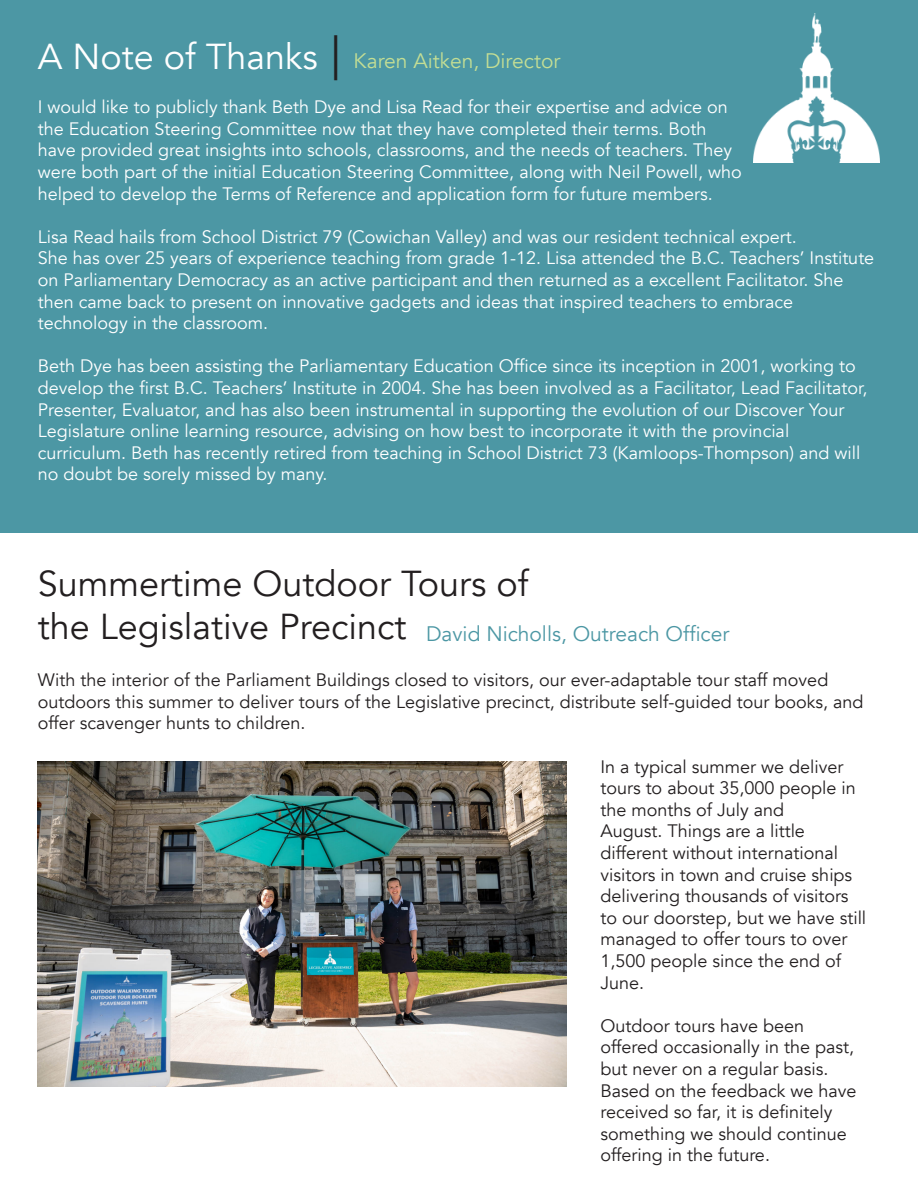
<style>
.page{position:relative;width:918px;height:1188px;background:#fff}
.page>*{position:absolute;margin:0;border:0;box-sizing:border-box;transform-origin:0 0}
.t1{font:36px "Avenir";color:#231f20}
.t2{font:36px "Avenir";color:#fff}
.t3{font:21px "Avenir";color:#4c97a4}
.t4{font:21px "Avenir";color:#c4de94}
.t5{font:18px/21.6px "Avenir";color:#fff}
.t6{font:18px/21.6px "Avenir";color:#231f20}
</style>
<div class="page">
<div style="left:0;top:0;width:918px;height:533px;background:#4c97a4"></div>
<img style="left:753px;top:14px;width:126px;height:148px">
<img style="left:38px;top:762px;width:529px;height:325px">
<svg style="left:334px;top:35px;width:3px;height:45px"></svg>
<p class="t2" style="left:38px;top:35px;width:282px">A Note of Thanks</p>
<p class="t4" style="left:354px;top:49px;width:208px">Karen Aitken, Director</p>
<p class="t5" style="left:38px;top:96px;width:706px">I would like to publicly thank Beth Dye and Lisa Read for their expertise and advice on the Education Steering Committee now that they have completed their terms. Both have provided great insights into schools, classrooms, and the needs of teachers. They were both part of the initial Education Steering Committee, along with Neil Powell, who helped to develop the Terms of Reference and application form for future members.</p>
<p class="t5" style="left:38px;top:226px;width:761px">Lisa Read hails from School District 79 (Cowichan Valley) and was our resident technical expert.</p>
<p class="t5" style="left:38px;top:248px;width:838px">She has over 25 years of experience teaching from grade 1-12. Lisa attended the B.C. Teachers’ Institute on Parliamentary Democracy as an active participant and then returned as a excellent Facilitator. She then came back to present on innovative gadgets and ideas that inspired teachers to embrace</p>
<p class="t5" style="left:38px;top:312px;width:232px">technology in the classroom.</p>
<p class="t5" style="left:38px;top:356px;width:831px">Beth Dye has been assisting the Parliamentary Education Office since its inception in 2001, working to develop the first B.C. Teachers’ Institute in 2004. She has been involved as a Facilitator, Lead Facilitator, Presenter, Evaluator, and has also been instrumental in supporting the evolution of our Discover Your Legislature online learning resource, advising on how best to incorporate it with the provincial</p>
<p class="t5" style="left:38px;top:442px;width:824px">curriculum. Beth has recently retired from teaching in School District 73 (Kamloops-Thompson) and will no doubt be sorely missed by many.</p>
<p class="t1" style="left:38px;top:562px;width:492px">Summertime Outdoor Tours of</p>
<p class="t1" style="left:38px;top:606px;width:370px">the Legislative Precinct</p>
<p class="t3" style="left:426px;top:621px;width:305px">David Nicholls, Outreach Officer</p>
<p class="t6" style="left:38px;top:670px;width:792px">With the interior of the Parliament Buildings closed to visitors, our ever-adaptable tour staff moved</p>
<p class="t6" style="left:38px;top:691px;width:827px">outdoors this summer to deliver tours of the Legislative precinct, distribute self-guided tour books, and offer scavenger hunts to children.</p>
<p class="t6" style="left:600px;top:756px;width:257px">In a typical summer we deliver tours to about 35,000 people in the months of July and</p>
<p class="t6" style="left:600px;top:821px;width:206px">August. Things are a little</p>
<p class="t6" style="left:600px;top:842px;width:267px">different without international visitors in town and cruise ships delivering thousands of visitors to our doorstep, but we have still managed to offer tours to over<br>1,500 people since the end of<br>June.</p>
<p class="t6" style="left:600px;top:1015px;width:205px">Outdoor tours have been</p>
<p class="t6" style="left:600px;top:1037px;width:258px">offered occasionally in the past, but never on a regular basis.<br>Based on the feedback we have received so far, it is definitely something we should continue offering in the future.</p>
</div>
